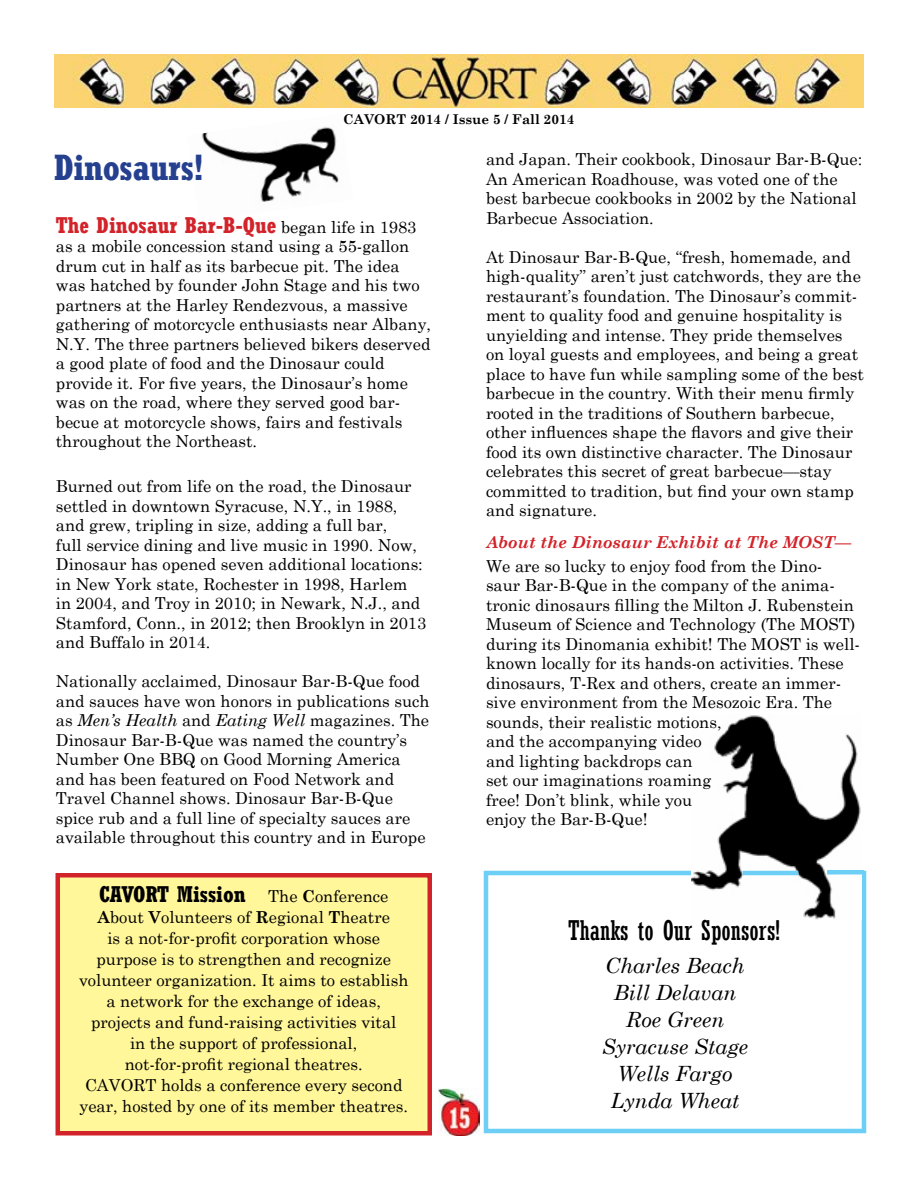
<style>
.page{position:relative;width:918px;height:1188px;background:#fff}
.page>*{position:absolute;margin:0;border:0;box-sizing:border-box;transform-origin:0 0}
.t1{font:700 condensed 36px "Rockwell";letter-spacing:-.01em;color:#25408f}
.t2{font:condensed 27px "Rockwell";color:#000}
.t3{font:700 condensed 22.5px "Rockwell";color:#d2232a}
.t4{font:700 condensed 22.5px "Rockwell";color:#000}
.t5{font:italic 21px/27px "Century Schoolbook";color:#000;text-align:center}
.t6{font:16.5px/19.5px "Century Schoolbook";color:#000}
.t7{font:italic 700 16.5px "Century Schoolbook";color:#d2232a}
.t8{font:700 13.5px "Century Schoolbook";color:#000}
.s1{font-family:"Century Schoolbook";font-weight:400;font-stretch:normal;font-size:16.5px;color:#000}
.s2{font-style:italic}
.s3{font-family:"Century Schoolbook";font-weight:400;font-stretch:normal;font-size:16.5px}
.s4{font-family:"Century Schoolbook";font-stretch:normal;font-size:16.5px}
.s5{font-weight:700}
</style>
<div class="page">
<div style="left:484px;top:871px;width:382px;height:262px;border:4px solid #6dcff6"></div>
<img style="left:691px;top:715px;width:171px;height:205px">
<img style="left:201px;top:127px;width:138px;height:75px">
<img style="left:438px;top:1089px;width:42px;height:46px">
<div style="left:58px;top:875px;width:372px;height:258px;background:#fff799"></div>
<div style="left:56px;top:873px;width:376px;height:263px;border:4px solid #d2232a"></div>
<img style="left:54px;top:54px;width:810px;height:54px">
<hr style="left:827px;top:870px;width:37px;height:4px;background:#6dcff6">
<hr style="left:743px;top:871px;width:55px;height:4px;background:#6dcff6">
<p class="t8" style="left:343px;top:109px;width:233px">CAVORT 2014 / Issue 5 / Fall 2014</p>
<h1 class="t1" style="left:54px;top:146px;width:152px">Dinosaurs!</h1>
<p class="t6" style="left:486px;top:148px;width:378px">and Japan. Their cookbook, Dinosaur Bar-B-Que:<br>An American Roadhouse, was voted one of the best barbecue cookbooks in 2002 by the National Barbecue Association.</p>
<p class="t6" style="left:486px;top:246px;width:380px">At Dinosaur Bar-B-Que, “fresh, homemade, and high-quality” aren’t just catchwords, they are the restaurant’s foundation. The Dinosaur’s commit&shy;ment to quality food and genuine hospitality is unyielding and intense. They pride themselves on loyal guests and employees, and being a great place to have fun while sampling some of the best barbecue in the country. With their menu firmly rooted in the traditions of Southern barbecue, other influences shape the flavors and give their food its own distinctive character. The Dinosaur celebrates this secret of great barbecue—stay committed to tradition, but find your own stamp and signature.</p>
<p class="t7" style="left:486px;top:529px;width:367px">About the Dinosaur Exhibit at The MOST—</p>
<p class="t6" style="left:486px;top:555px;width:376px">We are so lucky to enjoy food from the Dino&shy;saur Bar-B-Que in the company of the anima&shy;tronic dinosaurs filling the Milton J. Rubenstein Museum of Science and Technology (The MOST) during its Dinomania exhibit! The MOST is well&shy;known locally for its hands-on activities. These dinosaurs, T-Rex and others, create an immer&shy;sive environment from the Mesozoic Era. The sounds, their realistic motions,<br>and the accompanying video<br>and lighting backdrops can<br>set our imaginations roaming<br>free! Don’t blink, while you<br>enjoy the Bar-B-Que!</p>
<h3 class="t3" style="left:56px;top:212px;width:362px">The Dinosaur Bar-B-Que <span class="s1">began life in 1983</span></h3>
<p class="t6" style="left:56px;top:235px;width:377px">as a mobile concession stand using a 55-gallon drum cut in half as its barbecue pit. The idea was hatched by founder John Stage and his two partners at the Harley Rendezvous, a massive gathering of motorcycle enthusiasts near Albany, N.Y. The three partners believed bikers deserved a good plate of food and the Dinosaur could provide it. For five years, the Dinosaur’s home was on the road, where they served good bar&shy;becue at motorcycle shows, fairs and festivals throughout the Northeast.</p>
<p class="t6" style="left:56px;top:475px;width:372px">Burned out from life on the road, the Dinosaur settled in downtown Syracuse, N.Y., in 1988, and grew, tripling in size, adding a full bar,<br>full service dining and live music in 1990. Now, Dinosaur has opened seven additional locations: in New York state, Rochester in 1998, Harlem in 2004, and Troy in 2010; in Newark, N.J., and Stamford, Conn., in 2012; then Brooklyn in 2013 and Buffalo in 2014.</p>
<p class="t6" style="left:56px;top:670px;width:375px">Nationally acclaimed, Dinosaur Bar-B-Que food and sauces have won honors in publications such as <span class="s2">Men’s Health</span> and <span class="s2">Eating Well</span> magazines. The Dinosaur Bar-B-Que was named the country’s Number One BBQ on Good Morning America and has been featured on Food Network and Travel Channel shows. Dinosaur Bar-B-Que spice rub and a full line of specialty sauces are available throughout this country and in Europe</p>
<h3 class="t4" style="left:99px;top:881px;width:291px">CAVORT Mission <span class="s3">The</span> <span class="s4">C</span><span class="s3">onference</span></h3>
<p class="t6" style="left:79px;top:905px;width:331px;line-height:21px;text-align:center"><span class="s5">A</span>bout <span class="s5">V</span>olunteers of <span class="s5">R</span>egional <span class="s5">T</span>heatre<br>is a not-for-profit corporation whose purpose is to strengthen and recognize volunteer organization. It aims to establish a network for the exchange of ideas, projects and fund-raising activities vital<br>in the support of professional, not-for-profit regional theatres.<br>CAVORT holds a conference every second year, hosted by one of its member theatres.</p>
<h2 class="t2" style="left:568px;top:915px;width:213px">Thanks to Our Sponsors!</h2>
<p class="t5" style="left:602px;top:951px;width:148px">Charles Beach<br>Bill Delavan<br>Roe Green<br>Syracuse Stage<br>Wells Fargo<br>Lynda Wheat</p>
</div>
